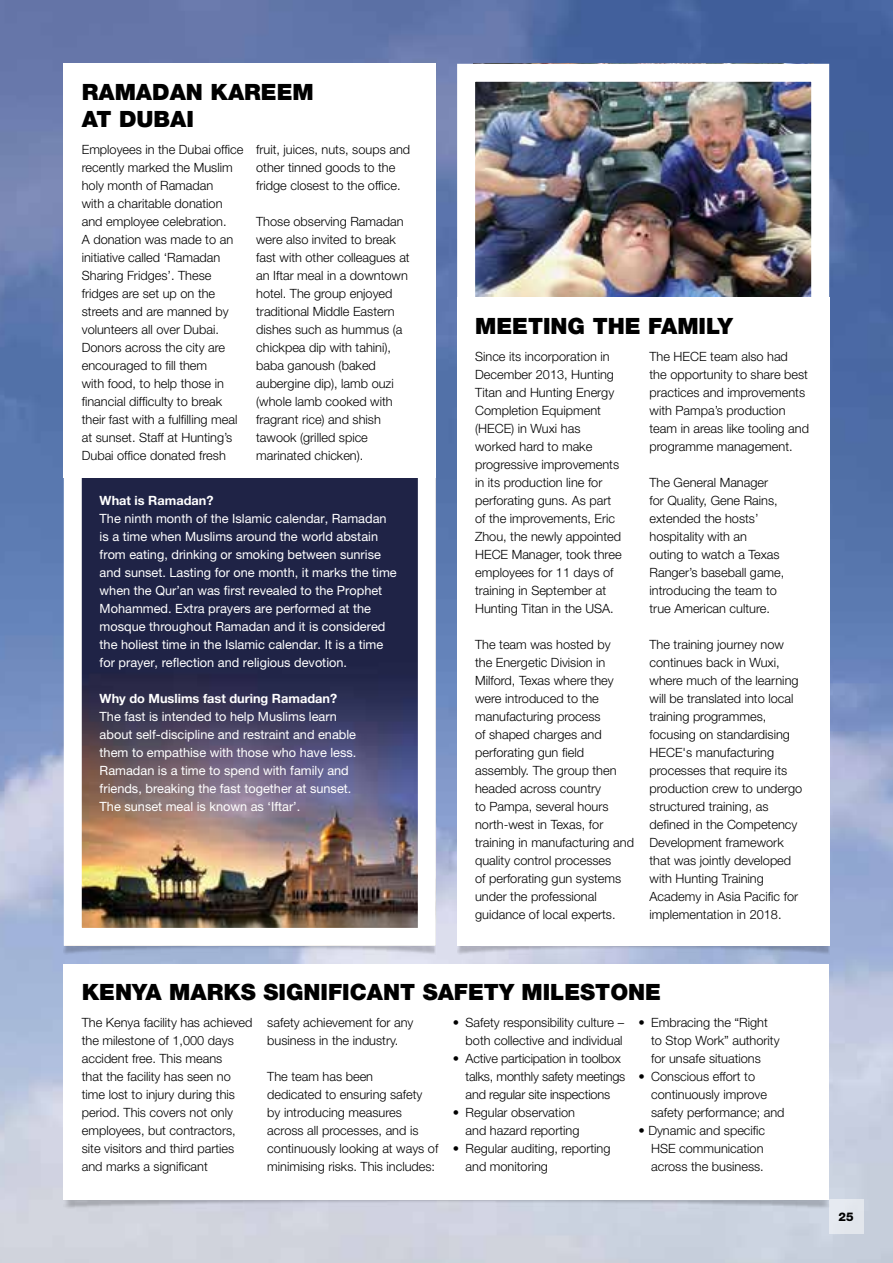
<style>
.page{position:relative;width:893px;height:1263px;background:#fff}
.page>*{position:absolute;margin:0;border:0;box-sizing:border-box;transform-origin:0 0}
.t1{font:900 22.5px/27px "Helvetica Neue LT Pro";color:#000}
.t2{font:300 12.75px/18px "Helvetica Neue LT Pro";color:#000}
.t3{font:12.75px/18px "Helvetica Neue LT Pro";color:#fff}
.t4{font:700 12.75px "Helvetica Neue LT Pro";color:#fff}
.t5{font:800 12px "Helvetica Neue LT Pro";color:#000}
</style>
<div class="page">
<img style="left:0;top:0;width:893px;height:1263px">
<img style="left:64px;top:1199px;width:765px;height:9px">
<img style="left:64px;top:946px;width:372px;height:9px">
<img style="left:457px;top:946px;width:372px;height:9px">
<img style="left:83px;top:479px;width:334px;height:448px">
<div style="left:64px;top:460px;width:372px;height:486px;border:18px solid #fff"></div>
<img style="left:476px;top:83px;width:334px;height:214px">
<div style="left:64px;top:64px;width:372px;height:414px;background:#fff"></div>
<div style="left:457px;top:298px;width:372px;height:648px;background:#fff"></div>
<div style="left:64px;top:964px;width:765px;height:235px;background:#fff"></div>
<div style="left:829px;top:1199px;width:34px;height:34px;background:#e4e8ee"></div>
<h1 class="t1" style="left:82px;top:78px;width:234px">RAMADAN KAREEM<br>AT DUBAI</h1>
<p class="t2" style="left:82px;top:140px;width:163px">Employees in the Dubai office recently marked the Muslim holy month of Ramadan<br>with a charitable donation and employee celebration.<br>A donation was made to an initiative called ‘Ramadan<br>Sharing Fridges’. These fridges are set up on the streets and are manned by volunteers all over Dubai.<br>Donors across the city are encouraged to fill them<br>with food, to help those in financial difficulty to break their fast with a fulfilling meal at sunset. Staff at Hunting’s<br>Dubai office donated fresh</p>
<p class="t2" style="left:256px;top:140px;width:155px">fruit, juices, nuts, soups and other tinned goods to the fridge closest to the office.</p>
<p class="t2" style="left:256px;top:212px;width:155px">Those observing Ramadan were also invited to break fast with other colleagues at an Iftar meal in a downtown hotel. The group enjoyed traditional Middle Eastern dishes such as hummus (a chickpea dip with tahini), baba ganoush (baked aubergine dip), lamb ouzi (whole lamb cooked with fragrant rice) and shish tawook (grilled spice marinated chicken).</p>
<p class="t4" style="left:100px;top:492px;width:115px">What is Ramadan?</p>
<p class="t3" style="left:100px;top:509px;width:299px">The ninth month of the Islamic calendar, Ramadan is a time when Muslims around the world abstain from eating, drinking or smoking between sunrise and sunset. Lasting for one month, it marks the time when the Qur’an was first revealed to the Prophet Mohammed. Extra prayers are performed at the mosque throughout Ramadan and it is considered the holiest time in the Islamic calendar. It is a time for prayer, reflection and religious devotion.</p>
<p class="t4" style="left:100px;top:690px;width:239px">Why do Muslims fast during Ramadan?</p>
<p class="t3" style="left:100px;top:707px;width:258px">The fast is intended to help Muslims learn about self-discipline and restraint and enable them to empathise with those who have less.<br>Ramadan is a time to spend with family and friends, breaking the fast together at sunset.<br>The sunset meal is known as ‘Iftar’.</p>
<h1 class="t1" style="left:475px;top:312px;width:259px">MEETING THE FAMILY</h1>
<p class="t2" style="left:475px;top:347px;width:148px">Since its incorporation in<br>December 2013, Hunting<br>Titan and Hunting Energy<br>Completion Equipment (HECE) in Wuxi has worked hard to make progressive improvements in its production line for perforating guns. As part of the improvements, Eric<br>Zhou, the newly appointed<br>HECE Manager, took three employees for 11 days of training in September at<br>Hunting Titan in the USA.</p>
<p class="t2" style="left:475px;top:635px;width:160px">The team was hosted by<br>the Energetic Division in<br>Milford, Texas where they were introduced to the manufacturing process<br>of shaped charges and perforating gun field assembly. The group then headed across country<br>to Pampa, several hours north-west in Texas, for training in manufacturing and quality control processes<br>of perforating gun systems under the professional guidance of local experts.</p>
<p class="t2" style="left:649px;top:347px;width:161px">The HECE team also had<br>the opportunity to share best practices and improvements with Pampa’s production team in areas like tooling and programme management.</p>
<p class="t2" style="left:649px;top:473px;width:136px">The General Manager for Quality, Gene Rains, extended the hosts’ hospitality with an<br>outing to watch a Texas<br>Ranger’s baseball game, introducing the team to true American culture.</p>
<p class="t2" style="left:649px;top:635px;width:154px">The training journey now continues back in Wuxi, where much of the learning will be translated into local training programmes, focusing on standardising<br>HECE's manufacturing processes that require its production crew to undergo structured training, as defined in the Competency<br>Development framework that was jointly developed with Hunting Training<br>Academy in Asia Pacific for implementation in 2018.</p>
<h1 class="t1" style="left:82px;top:978px;width:581px">KENYA MARKS SIGNIFICANT SAFETY MILESTONE</h1>
<p class="t2" style="left:82px;top:1013px;width:172px">The Kenya facility has achieved the milestone of 1,000 days accident free. This means<br>that the facility has seen no time lost to injury during this period. This covers not only employees, but contractors, site visitors and third parties and marks a significant</p>
<p class="t2" style="left:267px;top:1013px;width:148px">safety achievement for any business in the industry.</p>
<p class="t2" style="left:453px;top:1013px;width:173px;text-align:right">• Safety responsibility culture – both collective and individual</p>
<p class="t2" style="left:466px;top:1049px;width:161px;text-indent:-13px">• Active participation in toolbox talks, monthly safety meetings and regular site inspections</p>
<p class="t2" style="left:466px;top:1103px;width:115px;text-indent:-13px">• Regular observation and hazard reporting</p>
<p class="t2" style="left:466px;top:1139px;width:146px;text-indent:-13px">• Regular auditing, reporting and monitoring</p>
<p class="t2" style="left:651px;top:1013px;width:130px;text-indent:-13px">• Embracing the “Right to Stop Work” authority for unsafe situations</p>
<p class="t2" style="left:651px;top:1067px;width:135px;text-indent:-13px">• Conscious effort to continuously improve safety performance; and</p>
<p class="t2" style="left:651px;top:1121px;width:116px;text-indent:-13px">• Dynamic and specific<br>HSE communication across the business.</p>
<p class="t2" style="left:267px;top:1067px;width:172px">The team has been<br>dedicated to ensuring safety by introducing measures across all processes, and is continuously looking at ways of minimising risks. This includes:</p>
<p class="t5" style="left:839px;top:1209px;width:17px">25</p>
</div>
